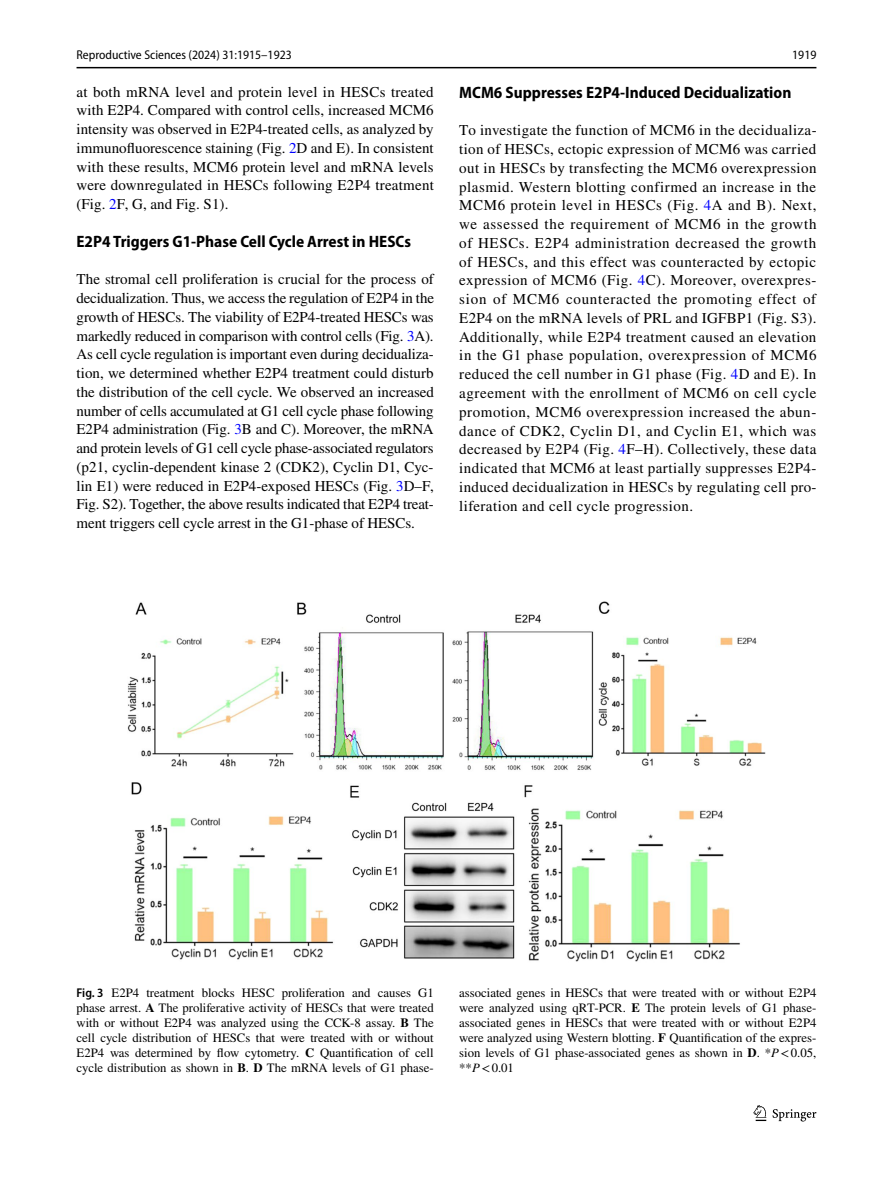
<style>
.page{position:relative;width:893px;height:1187px;background:#fff}
.page>*{position:absolute;margin:0;border:0;box-sizing:border-box;transform-origin:0 0}
.t1{font:700 semi-condensed 16.5px "Myriad Pro";color:#000}
.t2{font:15px/18.8px "STIX";letter-spacing:.015em;color:#000;text-align:justify}
.t3{font:12.75px/15px "STIX";color:#000;text-align:justify}
.t4{font:semi-condensed 12.75px "Myriad Pro";color:#000}
.s1{color:#00f}
.s2{font-family:"Myriad Pro";font-weight:600;font-stretch:semi-condensed}
.s3{font-weight:700}
.s4{font-style:italic}
</style>
<div class="page">
<hr style="left:77px;top:67px;width:739px;height:1px;background:#000">
<svg style="left:753px;top:1105px;width:13px;height:15px"></svg>
<svg style="left:773px;top:1109px;width:43px;height:12px"></svg>
<img style="left:128px;top:601px;width:637px;height:361px">
<p class="t4" style="left:77px;top:48px;width:217px">Reproductive Sciences (2024) 31:1915–1923</p>
<p class="t4" style="left:792px;top:48px;width:26px">1919</p>
<p class="t2" style="left:77px;top:83px;width:359px">at both mRNA level and protein level in HESCs treated with E2P4. Compared with control cells, increased MCM6 intensity was observed in E2P4-treated cells, as analyzed by immunofluorescence staining (Fig. <span class="s1">2</span>D and E). In consistent with these results, MCM6 protein level and mRNA levels were downregulated in HESCs following E2P4 treatment (Fig. <span class="s1">2</span>F, G, and Fig. S1).</p>
<p class="t1" style="left:77px;top:232px;width:336px">E2P4 Triggers G1‑Phase Cell Cycle Arrest in HESCs</p>
<p class="t2" style="left:77px;top:271px;width:359px">The stromal cell proliferation is crucial for the process of decidualization. Thus, we access the regulation of E2P4 in the growth of HESCs. The viability of E2P4-treated HESCs was markedly reduced in comparison with control cells (Fig. <span class="s1">3</span>A).<br>As cell cycle regulation is important even during decidualiza&shy;tion, we determined whether E2P4 treatment could disturb the distribution of the cell cycle. We observed an increased number of cells accumulated at G1 cell cycle phase following E2P4 administration (Fig. <span class="s1">3</span>B and C). Moreover, the mRNA and protein levels of G1 cell cycle phase-associated regulators (p21, cyclin-dependent kinase 2 (CDK2), Cyclin D1, Cyc&shy;lin E1) were reduced in E2P4-exposed HESCs (Fig. <span class="s1">3</span>D–F, Fig. S2). Together, the above results indicated that E2P4 treat&shy;ment triggers cell cycle arrest in the G1-phase of HESCs.</p>
<p class="t1" style="left:459px;top:83px;width:334px">MCM6 Suppresses E2P4‑Induced Decidualization</p>
<p class="t2" style="left:459px;top:122px;width:359px">To investigate the function of MCM6 in the decidualiza&shy;tion of HESCs, ectopic expression of MCM6 was carried out in HESCs by transfecting the MCM6 overexpression plasmid. Western blotting confirmed an increase in the MCM6 protein level in HESCs (Fig. <span class="s1">4</span>A and B). Next, we assessed the requirement of MCM6 in the growth of HESCs. E2P4 administration decreased the growth of HESCs, and this effect was counteracted by ectopic expression of MCM6 (Fig. <span class="s1">4</span>C). Moreover, overexpres&shy;sion of MCM6 counteracted the promoting effect of E2P4 on the mRNA levels of PRL and IGFBP1 (Fig. S3).<br>Additionally, while E2P4 treatment caused an elevation in the G1 phase population, overexpression of MCM6 reduced the cell number in G1 phase (Fig. <span class="s1">4</span>D and E). In agreement with the enrollment of MCM6 on cell cycle promotion, MCM6 overexpression increased the abun&shy;dance of CDK2, Cyclin D1, and Cyclin E1, which was decreased by E2P4 (Fig. <span class="s1">4</span>F–H). Collectively, these data indicated that MCM6 at least partially suppresses E2P4- induced decidualization in HESCs by regulating cell pro&shy;liferation and cell cycle progression.</p>
<p class="t3" style="left:77px;top:986px;width:359px"><span class="s2">Fig. 3</span> E2P4 treatment blocks HESC proliferation and causes G1 phase arrest. <span class="s3">A</span> The proliferative activity of HESCs that were treated with or without E2P4 was analyzed using the CCK-8 assay. <span class="s3">B</span> The cell cycle distribution of HESCs that were treated with or without E2P4 was determined by flow cytometry. <span class="s3">C</span> Quantification of cell cycle distribution as shown in <span class="s3">B</span>. <span class="s3">D</span> The mRNA levels of G1 phase-</p>
<p class="t3" style="left:459px;top:986px;width:359px">associated genes in HESCs that were treated with or without E2P4 were analyzed using qRT-PCR. <span class="s3">E</span> The protein levels of G1 phase&shy;associated genes in HESCs that were treated with or without E2P4 were analyzed using Western blotting. <span class="s3">F</span> Quantification of the expres&shy;sion levels of G1 phase-associated genes as shown in <span class="s3">D</span>. *<span class="s4">P</span>&lt;0.05, **<span class="s4">P</span>&lt;0.01</p>
</div>
